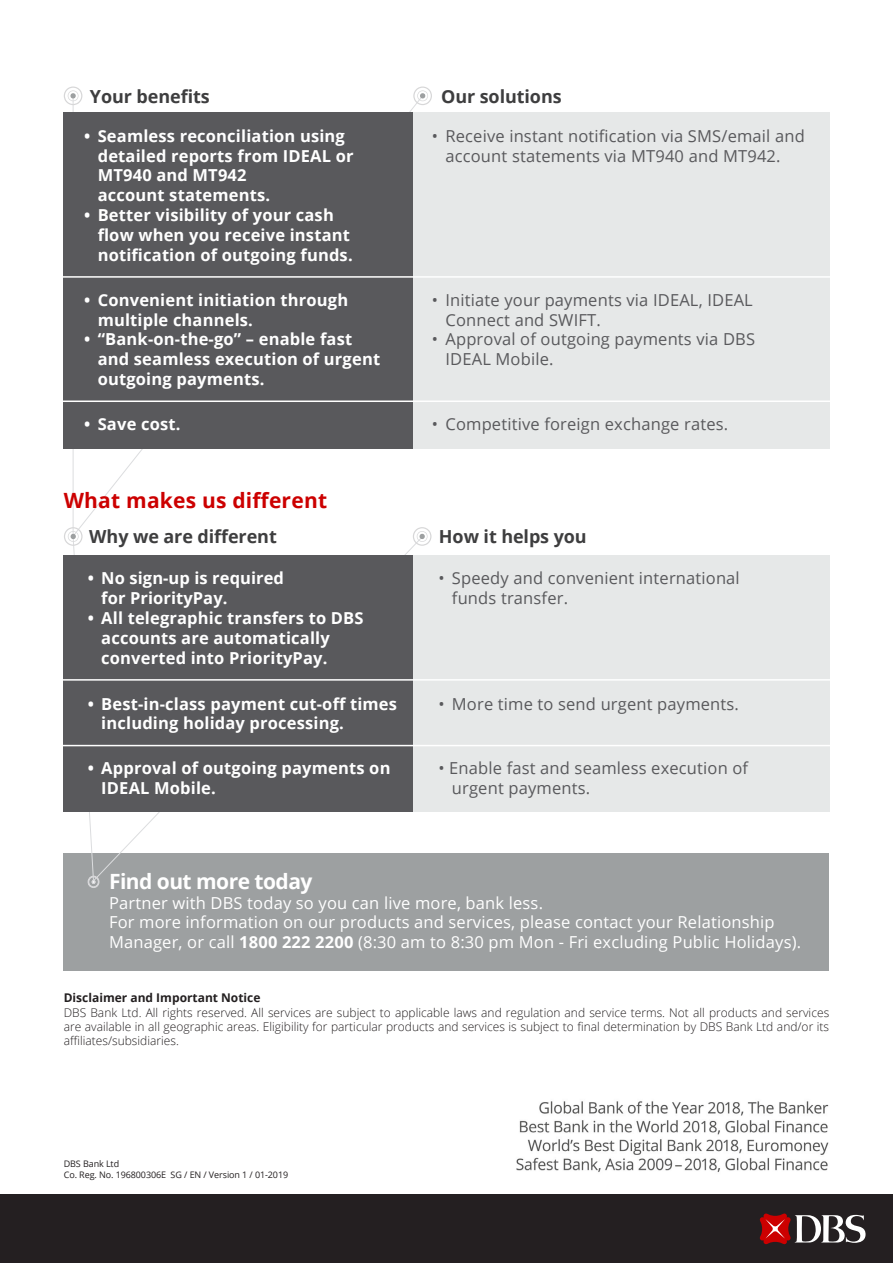
<style>
.page{position:relative;width:893px;height:1263px;background:#fff}
.page>*{position:absolute;margin:0;border:0;box-sizing:border-box;transform-origin:0 0}
.t1{font:700 21px "Open Sans";letter-spacing:.01em;color:#c00}
.t2{font:700 21px "Open Sans";letter-spacing:-.025em;color:#fff}
.t3{font:700 18px "Open Sans";letter-spacing:-.005em;color:#3e3e3f}
.t4{font:700 16.5px/19.8px "Open Sans";letter-spacing:.01em;color:#fff}
.t5{font:16.5px/19.8px "Open Sans";letter-spacing:.01em;color:#59595c}
.t6{font:16.5px/19.5px "Open Sans";letter-spacing:.01em;color:#fff}
.t7{font:300 12px/14.4px "Open Sans";color:#231f20;text-align:justify}
.t8{font:700 12px "Open Sans";color:#231f20}
.t9{font:9px "Open Sans";letter-spacing:-.01em;color:#231f20}
.s1{font-weight:700}
</style>
<div class="page">
<hr style="left:73px;top:96px;width:1px;height:440px;background:#dcdddf">
<svg style="left:64px;top:87px;width:18px;height:18px"></svg>
<svg style="left:413px;top:87px;width:19px;height:18px"></svg>
<div style="left:64px;top:854px;width:765px;height:117px;background:#9da0a1"></div>
<svg style="left:100px;top:546px;width:323px;height:329px"></svg>
<svg style="left:64px;top:527px;width:36px;height:361px"></svg>
<svg style="left:413px;top:527px;width:18px;height:19px"></svg>
<div style="left:64px;top:113px;width:349px;height:336px;background:#59595c"></div>
<div style="left:413px;top:113px;width:416px;height:336px;background:#e6e8e8"></div>
<div style="left:64px;top:555px;width:349px;height:256px;background:#59595c"></div>
<div style="left:413px;top:555px;width:416px;height:256px;background:#e6e8e8"></div>
<img style="left:516px;top:1101px;width:313px;height:71px">
<hr style="left:63px;top:276px;width:767px;height:2px;background:#fff">
<hr style="left:63px;top:400px;width:767px;height:2px;background:#fff">
<hr style="left:63px;top:679px;width:767px;height:2px;background:#fff">
<hr style="left:63px;top:745px;width:767px;height:1px;background:#fff">
<div style="left:0;top:1195px;width:893px;height:68px;background:#241f21"></div>
<svg style="left:759px;top:1213px;width:107px;height:32px"></svg>
<p class="t3" style="left:90px;top:83px;width:121px">Your benefits</p>
<p class="t3" style="left:441px;top:83px;width:122px">Our solutions</p>
<p class="t4" style="left:98px;top:126px;width:257px;text-indent:-14px">• Seamless reconciliation using detailed reports from IDEAL or<br>MT940 and MT942<br>account statements.</p>
<p class="t4" style="left:98px;top:205px;width:256px;text-indent:-14px">• Better visibility of your cash flow when you receive instant notification of outgoing funds.</p>
<p class="t4" style="left:98px;top:289px;width:252px;text-indent:-14px">• Convenient initiation through multiple channels.</p>
<p class="t4" style="left:98px;top:329px;width:284px;text-indent:-14px">• “Bank-on-the-go” – enable fast and seamless execution of urgent outgoing payments.</p>
<p class="t4" style="left:84px;top:414px;width:98px">• Save cost.</p>
<p class="t5" style="left:445px;top:126px;width:361px;text-indent:-14px">• Receive instant notification via SMS/email and account statements via MT940 and MT942.</p>
<p class="t5" style="left:445px;top:289px;width:309px;text-indent:-14px">• Initiate your payments via IDEAL, IDEAL<br>Connect and SWIFT.</p>
<p class="t5" style="left:445px;top:329px;width:311px;text-indent:-14px">• Approval of outgoing payments via DBS<br>IDEAL Mobile.</p>
<p class="t5" style="left:432px;top:414px;width:298px">• Competitive foreign exchange rates.</p>
<p class="t1" style="left:64px;top:485px;width:265px">What makes us different</p>
<p class="t3" style="left:89px;top:524px;width:189px">Why we are different</p>
<p class="t3" style="left:439px;top:524px;width:149px">How it helps you</p>
<p class="t4" style="left:101px;top:568px;width:184px;text-indent:-14px">• No sign-up is required for PriorityPay.</p>
<p class="t4" style="left:101px;top:608px;width:264px;text-indent:-14px">• All telegraphic transfers to DBS accounts are automatically converted into PriorityPay.</p>
<p class="t4" style="left:101px;top:693px;width:297px;text-indent:-14px">• Best-in-class payment cut-off times including holiday processing.</p>
<p class="t4" style="left:101px;top:758px;width:291px;text-indent:-14px">• Approval of outgoing payments on<br>IDEAL Mobile.</p>
<p class="t5" style="left:452px;top:568px;width:289px;text-indent:-14px">• Speedy and convenient international funds transfer.</p>
<p class="t5" style="left:438px;top:693px;width:302px">• More time to send urgent payments.</p>
<p class="t5" style="left:452px;top:758px;width:298px;text-indent:-14px">• Enable fast and seamless execution of urgent payments.</p>
<p class="t2" style="left:109px;top:867px;width:205px">Find out more today</p>
<p class="t6" style="left:109px;top:893px;width:435px">Partner with DBS today so you can live more, bank less.</p>
<p class="t6" style="left:109px;top:912px;width:694px">For more information on our products and services, please contact your Relationship<br>Manager, or call <span class="s1">1800 222 2200</span> (8:30 am to 8:30 pm Mon - Fri excluding Public Holidays).</p>
<p class="t8" style="left:64px;top:989px;width:198px">Disclaimer and Important Notice</p>
<p class="t7" style="left:64px;top:1005px;width:767px">DBS Bank Ltd. All rights reserved. All services are subject to applicable laws and regulation and service terms. Not all products and services are available in all geographic areas. Eligibility for particular products and services is subject to final determination by DBS Bank Ltd and/or its affiliates/subsidiaries.</p>
<p class="t9" style="left:64px;top:1158px;width:57px">DBS Bank Ltd</p>
<p class="t9" style="left:64px;top:1168px;width:226px">Co. Reg. No. 196800306E SG / EN / Version 1 / 01-2019</p>
</div>
